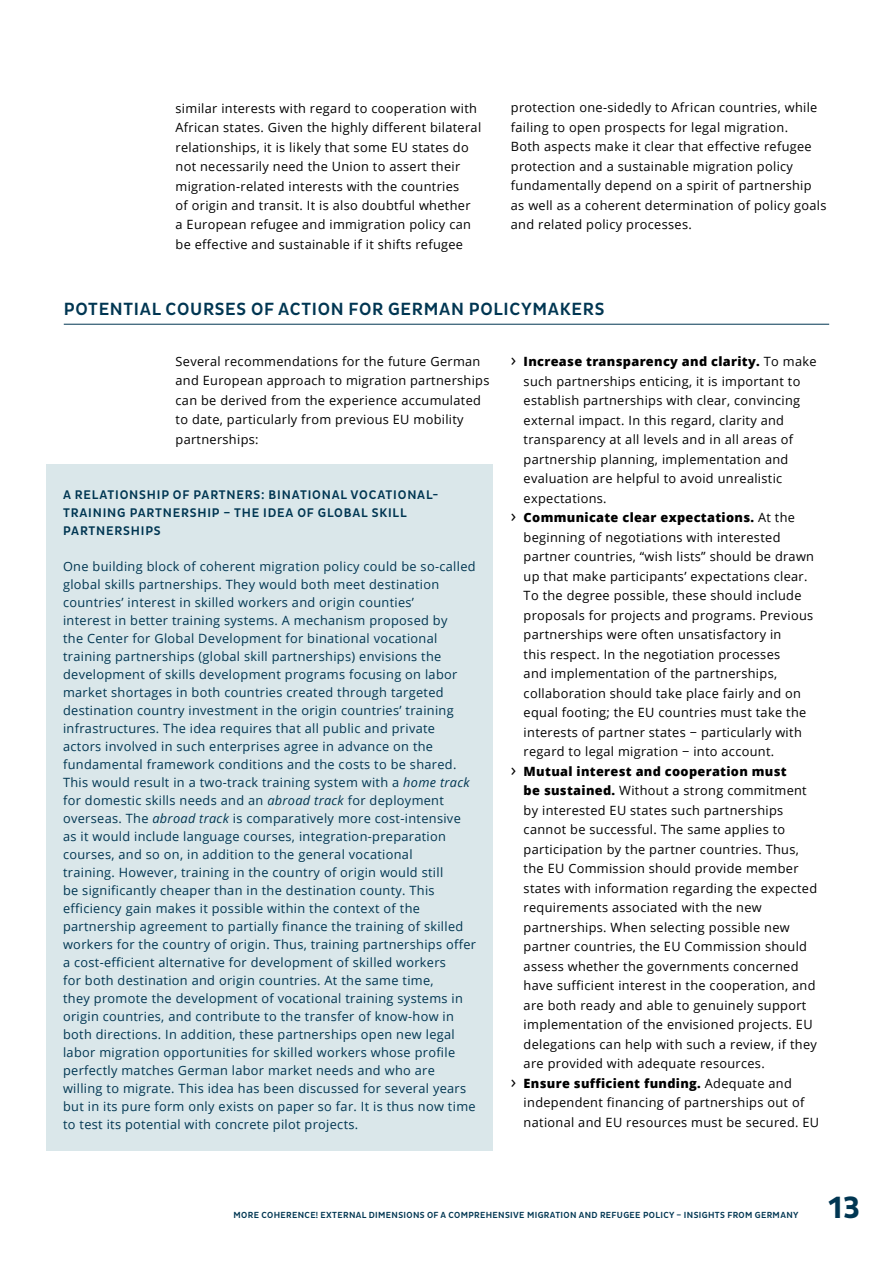
<style>
.page{position:relative;width:893px;height:1263px;background:#fff}
.page>*{position:absolute;margin:0;border:0;box-sizing:border-box;transform-origin:0 0}
.t1{font:700 31.35px "Pluto Sans Cond";color:#003652}
.t2{font:500 18px "Pluto Sans Cond";letter-spacing:.04em;color:#003652}
.t3{font:12.75px/19.5px "Open Sans";letter-spacing:.025em;color:#000}
.t4{font:12.75px/18px "Open Sans";letter-spacing:.025em;color:#003652}
.t5{font:800 12.75px "Open Sans";letter-spacing:.025em;color:#000}
.t6{font:500 12.75px/18px "Pluto Sans Cond";letter-spacing:.065em;color:#003652}
.t7{font:500 9px "Pluto Sans Cond";letter-spacing:.04em;color:#003652}
.s1{font-weight:400;font-size:18px}
.s2{font-weight:400}
.s3{font-weight:800}
.s4{font-style:italic}
</style>
<div class="page">
<hr style="left:64px;top:324px;width:765px;height:1px;background:#003652">
<div style="left:46px;top:464px;width:447px;height:686px;background:#dae7ea"></div>
<p class="t3" style="left:176px;top:98px;width:307px">similar interests with regard to cooperation with African states. Given the highly different bilateral relationships, it is likely that some EU states do not necessarily need the Union to assert their migration-related interests with the countries<br>of origin and transit. It is also doubtful whether<br>a European refugee and immigration policy can be effective and sustainable if it shifts refugee</p>
<p class="t3" style="left:511px;top:98px;width:317px">protection one-sidedly to African countries, while failing to open prospects for legal migration.<br>Both aspects make it clear that effective refugee protection and a sustainable migration policy fundamentally depend on a spirit of partnership as well as a coherent determination of policy goals and related policy processes.</p>
<h2 class="t2" style="left:64px;top:299px;width:542px">POTENTIAL COURSES OF ACTION FOR GERMAN POLICYMAKERS</h2>
<p class="t3" style="left:176px;top:351px;width:315px">Several recommendations for the future German and European approach to migration partnerships can be derived from the experience accumulated to date, particularly from previous EU mobility partnerships:</p>
<p class="t5" style="left:511px;top:352px;width:307px"><span class="s1">›</span> Increase transparency and clarity. <span class="s2">To make</span></p>
<p class="t3" style="left:524px;top:371px;width:278px">such partnerships enticing, it is important to</p>
<p class="t3" style="left:524px;top:390px;width:278px">establish partnerships with clear, convincing</p>
<p class="t3" style="left:524px;top:410px;width:262px">external impact. In this regard, clarity and</p>
<p class="t3" style="left:524px;top:429px;width:271px">transparency at all levels and in all areas of</p>
<p class="t3" style="left:524px;top:449px;width:266px">partnership planning, implementation and</p>
<p class="t3" style="left:524px;top:468px;width:260px">evaluation are helpful to avoid unrealistic</p>
<p class="t3" style="left:524px;top:488px;width:85px">expectations.</p>
<p class="t5" style="left:511px;top:508px;width:286px"><span class="s1">›</span> Communicate clear expectations. <span class="s2">At the</span></p>
<p class="t3" style="left:524px;top:527px;width:258px">beginning of negotiations with interested</p>
<p class="t3" style="left:524px;top:546px;width:292px">partner countries, “wish lists” should be drawn</p>
<p class="t3" style="left:524px;top:566px;width:285px">up that make participants’ expectations clear.</p>
<p class="t3" style="left:524px;top:585px;width:279px">To the degree possible, these should include</p>
<p class="t3" style="left:524px;top:605px;width:291px">proposals for projects and programs. Previous</p>
<p class="t3" style="left:524px;top:624px;width:259px">partnerships were often unsatisfactory in</p>
<p class="t3" style="left:524px;top:644px;width:258px">this respect. In the negotiation processes</p>
<p class="t3" style="left:524px;top:663px;width:255px">and implementation of the partnerships,</p>
<p class="t3" style="left:524px;top:683px;width:279px">collaboration should take place fairly and on</p>
<p class="t3" style="left:524px;top:702px;width:284px">equal footing; the EU countries must take the</p>
<p class="t3" style="left:524px;top:722px;width:280px">interests of partner states − particularly with</p>
<p class="t3" style="left:524px;top:741px;width:252px">regard to legal migration − into account.</p>
<p class="t5" style="left:511px;top:761px;width:277px"><span class="s1">›</span> Mutual interest and cooperation must</p>
<p class="t3" style="left:524px;top:780px;width:285px"><span class="s3">be sustained.</span> Without a strong commitment</p>
<p class="t3" style="left:524px;top:800px;width:261px">by interested EU states such partnerships</p>
<p class="t3" style="left:524px;top:819px;width:263px">cannot be successful. The same applies to</p>
<p class="t3" style="left:524px;top:839px;width:277px">participation by the partner countries. Thus,</p>
<p class="t3" style="left:524px;top:858px;width:276px">the EU Commission should provide member</p>
<p class="t3" style="left:524px;top:878px;width:295px">states with information regarding the expected</p>
<p class="t3" style="left:524px;top:897px;width:240px">requirements associated with the new</p>
<p class="t3" style="left:524px;top:917px;width:268px">partnerships. When selecting possible new</p>
<p class="t3" style="left:524px;top:936px;width:285px">partner countries, the EU Commission should</p>
<p class="t3" style="left:524px;top:956px;width:276px">assess whether the governments concerned</p>
<p class="t3" style="left:524px;top:975px;width:293px">have sufficient interest in the cooperation, and</p>
<p class="t3" style="left:524px;top:995px;width:284px">are both ready and able to genuinely support</p>
<p class="t3" style="left:524px;top:1014px;width:290px">implementation of the envisioned projects. EU</p>
<p class="t3" style="left:524px;top:1034px;width:295px">delegations can help with such a review, if they</p>
<p class="t3" style="left:524px;top:1053px;width:243px">are provided with adequate resources.</p>
<p class="t5" style="left:511px;top:1073px;width:282px"><span class="s1">›</span> Ensure sufficient funding. <span class="s2">Adequate and</span></p>
<p class="t3" style="left:524px;top:1092px;width:282px">independent financing of partnerships out of</p>
<p class="t3" style="left:524px;top:1112px;width:297px">national and EU resources must be secured. EU</p>
<p class="t6" style="left:63px;top:486px;width:377px">A RELATIONSHIP OF PARTNERS: BINATIONAL VOCATIONAL-<br>TRAINING PARTNERSHIP – THE IDEA OF GLOBAL SKILL<br>PARTNERSHIPS</p>
<p class="t4" style="left:63px;top:557px;width:414px">One building block of coherent migration policy could be so-called global skills partnerships. They would both meet destination countries’ interest in skilled workers and origin counties’<br>interest in better training systems. A mechanism proposed by<br>the Center for Global Development for binational vocational training partnerships (global skill partnerships) envisions the development of skills development programs focusing on labor market shortages in both countries created through targeted destination country investment in the origin countries’ training infrastructures. The idea requires that all public and private actors involved in such enterprises agree in advance on the fundamental framework conditions and the costs to be shared.<br>This would result in a two-track training system with a <span class="s4">home track </span>for domestic skills needs and an <span class="s4">abroad track</span> for deployment overseas. The <span class="s4">abroad track</span> is comparatively more cost-intensive as it would include language courses, integration-preparation courses, and so on, in addition to the general vocational<br>training. However, training in the country of origin would still<br>be significantly cheaper than in the destination county. This efficiency gain makes it possible within the context of the partnership agreement to partially finance the training of skilled workers for the country of origin. Thus, training partnerships offer a cost-efficient alternative for development of skilled workers<br>for both destination and origin countries. At the same time,<br>they promote the development of vocational training systems in origin countries, and contribute to the transfer of know-how in both directions. In addition, these partnerships open new legal labor migration opportunities for skilled workers whose profile perfectly matches German labor market needs and who are willing to migrate. This idea has been discussed for several years but in its pure form only exists on paper so far. It is thus now time to test its potential with concrete pilot projects.</p>
<p class="t7" style="left:234px;top:1210px;width:566px">MORE COHERENCE! EXTERNAL DIMENSIONS OF A COMPREHENSIVE MIGRATION AND REFUGEE POLICY – INSIGHTS FROM GERMANY</p>
<h1 class="t1" style="left:828px;top:1190px;width:33px">13</h1>
</div>
